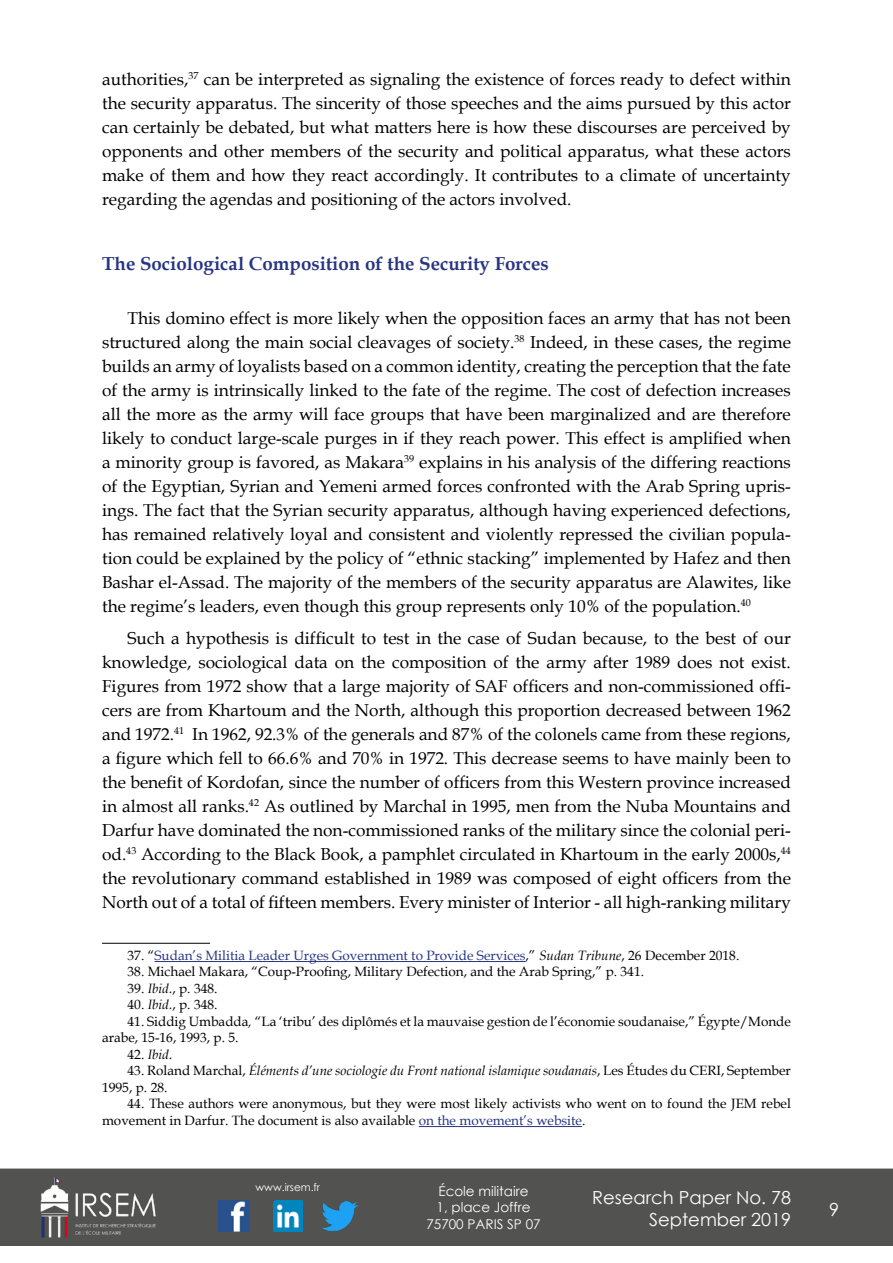
<style>
.page{position:relative;width:893px;height:1263px;background:#fff}
.page>*{position:absolute;margin:0;border:0;box-sizing:border-box;transform-origin:0 0}
.t1{font:700 18.75px "Book Antiqua";color:#283583}
.t2{font:18px/21.6px "Century Gothic";color:#fff;text-align:right}
.t3{font:17.25px/24px "Book Antiqua";color:#000;text-align:justify}
.t4{font:13.5px/16.5px "Book Antiqua";color:#000}
.t5{font:italic 13.5px/16.5px "Book Antiqua";color:#000}
.t6{font:13.5px "Book Antiqua";color:#283583}
.t7{font:13.5px/16.2px "Century Gothic";color:#fff;text-align:center}
.t8{font:10.5px "Century Gothic";color:#fff}
.s1{color:#000}
.s2{font-style:italic;color:#000}
.s3{font-style:italic}
.s4{font-style:normal}
.s5{color:#283583}
</style>
<div class="page">
<div style="left:0;top:1168px;width:893px;height:78px;background:#525251;border:2px solid #525251"></div>
<img style="left:39px;top:1169px;width:117px;height:76px">
<img style="left:322px;top:1201px;width:36px;height:30px">
<img style="left:218px;top:1200px;width:31px;height:32px">
<img style="left:274px;top:1200px;width:28px;height:32px">
<hr style="left:102px;top:943px;width:108px;height:1px;background:#000">
<hr style="left:155px;top:961px;width:371px;height:1px;background:#283583">
<hr style="left:419px;top:1126px;width:163px;height:1px;background:#283583">
<p class="t3" style="left:102px;top:67px;width:690px">authorities,<sup>37</sup> can be interpreted as signaling the existence of forces ready to defect within the security apparatus. The sincerity of those speeches and the aims pursued by this actor can certainly be debated, but what matters here is how these discourses are perceived by opponents and other members of the security and political apparatus, what these actors make of them and how they react accordingly. It contributes to a climate of uncertainty regarding the agendas and positioning of the actors involved.</p>
<p class="t1" style="left:102px;top:251px;width:448px">The Sociological Composition of the Security Forces</p>
<p class="t3" style="left:102px;top:305px;width:690px;text-indent:26px">This domino effect is more likely when the opposition faces an army that has not been structured along the main social cleavages of society.<sup>38</sup> Indeed, in these cases, the regime builds an army of loyalists based on a common identity, creating the perception that the fate of the army is intrinsically linked to the fate of the regime. The cost of defection increases all the more as the army will face groups that have been marginalized and are therefore likely to conduct large-scale purges in if they reach power. This effect is amplified when a minority group is favored, as Makara<sup>39</sup> explains in his analysis of the differing reactions of the Egyptian, Syrian and Yemeni armed forces confronted with the Arab Spring upris&shy;ings. The fact that the Syrian security apparatus, although having experienced defections, has remained relatively loyal and consistent and violently repressed the civilian popula&shy;tion could be explained by the policy of “ethnic stacking” implemented by Hafez and then Bashar el-Assad. The majority of the members of the security apparatus are Alawites, like the regime’s leaders, even though this group represents only 10% of the population.<sup>40</sup></p>
<p class="t3" style="left:102px;top:626px;width:690px;text-indent:26px">Such a hypothesis is difficult to test in the case of Sudan because, to the best of our knowledge, sociological data on the composition of the army after 1989 does not exist.<br>Figures from 1972 show that a large majority of SAF officers and non-commissioned offi&shy;cers are from Khartoum and the North, although this proportion decreased between 1962 and 1972.<sup>41</sup> In 1962, 92.3% of the generals and 87% of the colonels came from these regions, a figure which fell to 66.6% and 70% in 1972. This decrease seems to have mainly been to the benefit of Kordofan, since the number of officers from this Western province increased in almost all ranks.<sup>42</sup> As outlined by Marchal in 1995, men from the Nuba Mountains and Darfur have dominated the non-commissioned ranks of the military since the colonial peri&shy;od.<sup>43</sup> According to the Black Book, a pamphlet circulated in Khartoum in the early 2000s,<sup>44 </sup>the revolutionary command established in 1989 was composed of eight officers from the North out of a total of fifteen members. Every minister of Interior - all high-ranking military</p>
<p class="t6" style="left:128px;top:946px;width:613px"><span class="s1">37. “</span>Sudan’s Militia Leader Urges Government to Provide Services<span class="s1">,”</span> <span class="s2">Sudan Tribune</span><span class="s1">, 26 December 2018.</span></p>
<p class="t4" style="left:128px;top:963px;width:518px">38. Michael Makara, “Coup-Proofing, Military Defection, and the Arab Spring,” p. 341.</p>
<p class="t4" style="left:128px;top:979px;width:92px">39. <span class="s3">Ibid.</span>, p. 348.</p>
<p class="t4" style="left:128px;top:996px;width:92px">40. <span class="s3">Ibid.</span>, p. 348.</p>
<p class="t4" style="left:102px;top:1012px;width:690px;text-indent:26px">41. Siddig Umbadda<span class="s3">,</span> “La ‘tribu’ des diplômés et la mauvaise gestion de l’économie soudanaise,” Égypte/Monde arabe, 15-16, 1993, p. 5.</p>
<p class="t5" style="left:128px;top:1045px;width:46px"><span class="s4">42.</span> Ibid.</p>
<p class="t5" style="left:102px;top:1062px;width:690px;text-indent:26px"><span class="s4">43. Roland Marchal,</span> Éléments d’une sociologie du Front national islamique soudanais<span class="s4">, Les Études du CERI, September<br>1995, p. 28.</span></p>
<p class="t4" style="left:102px;top:1095px;width:690px;text-indent:26px">44. These authors were anonymous, but they were most likely activists who went on to found the JEM rebel movement in Darfur. The document is also available <span class="s5">on the movement’s website</span>.</p>
<p class="t8" style="left:256px;top:1179px;width:66px">www.irsem.fr</p>
<p class="t7" style="left:426px;top:1183px;width:116px">École militaire<br>1, place Joffre<br>75700 PARIS SP 07</p>
<p class="t2" style="left:592px;top:1186px;width:200px">Research Paper No. 78<br>September 2019</p>
<p class="t2" style="left:829px;top:1198px;width:11px">9</p>
</div>
